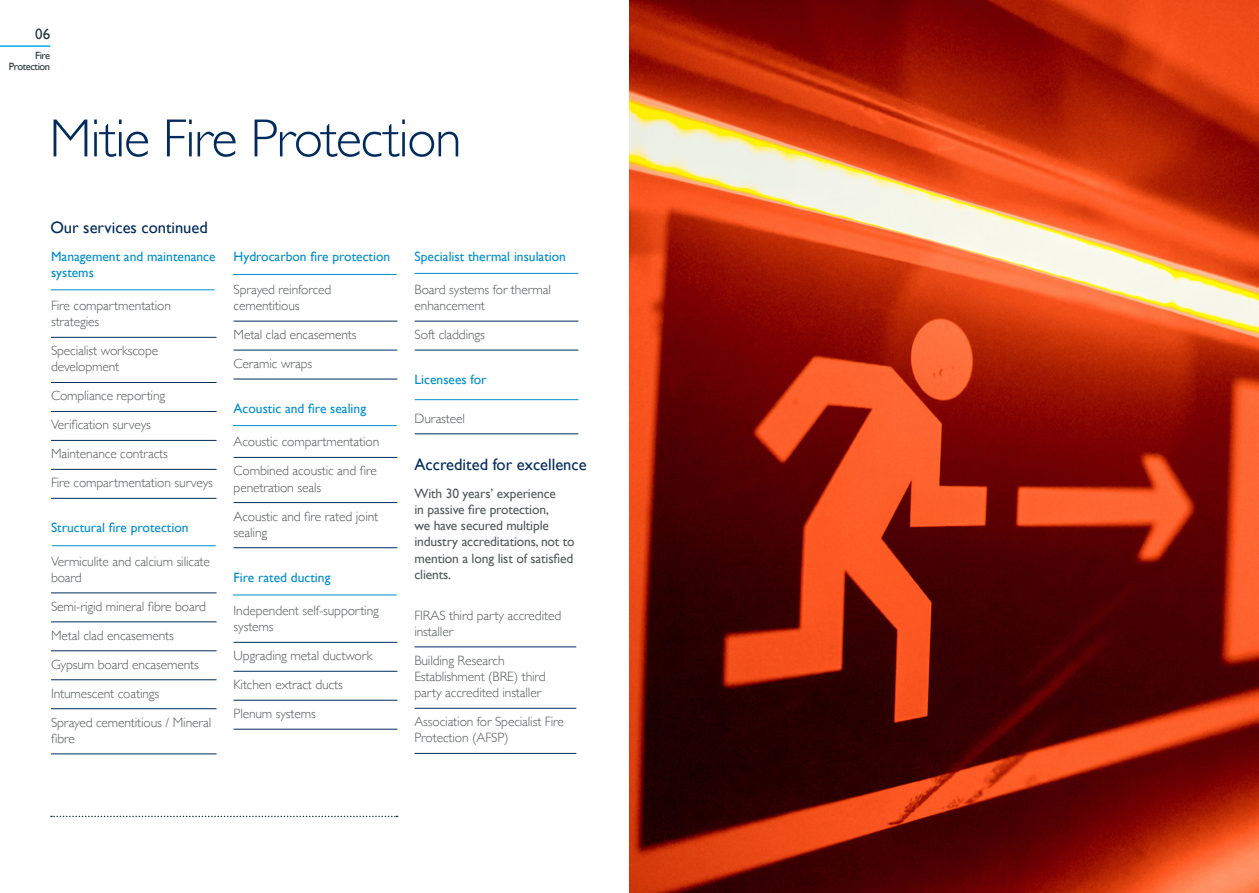
<style>
.page{position:relative;width:1259px;height:893px;background:#fff}
.page>*{position:absolute;margin:0;border:0;box-sizing:border-box;transform-origin:0 0}
.t1{font:300 54px "Gill Sans";letter-spacing:-.025em;color:#002b5c}
.Headers{font:16.5px "Gill Sans";color:#002b5c}
.t2{font:15px "Gill Sans";color:#26363a}
.Bullets{font:300 13.5px/16.2px "Gill Sans";letter-spacing:-.01em;color:#565a5c}
.second_heading{font:13.5px/16.2px "Gill Sans";color:#008dce}
.Accreditation_body{font:13.5px/16.2px "Gill Sans";letter-spacing:-.01em;color:#565a5c}
.t3{font:10.5px/10.5px "Gill Sans";letter-spacing:-.04em;color:#26363a;text-align:right}
</style>
<div class="page">
<hr style="left:0;top:45px;width:50px;height:2px;background:#00aeef">
<svg style="left:51px;top:816px;width:347px;height:1px"></svg>
<img style="left:629px;top:0;width:630px;height:893px">
<hr style="left:51px;top:337px;width:165px;height:1px;background:#002b5c">
<hr style="left:51px;top:382px;width:165px;height:1px;background:#002b5c">
<hr style="left:51px;top:411px;width:165px;height:1px;background:#002b5c">
<hr style="left:51px;top:440px;width:165px;height:1px;background:#002b5c">
<hr style="left:51px;top:469px;width:165px;height:1px;background:#002b5c">
<hr style="left:51px;top:498px;width:165px;height:1px;background:#002b5c">
<hr style="left:51px;top:592px;width:165px;height:1px;background:#002b5c">
<hr style="left:51px;top:621px;width:165px;height:1px;background:#002b5c">
<hr style="left:51px;top:650px;width:165px;height:1px;background:#002b5c">
<hr style="left:51px;top:679px;width:165px;height:1px;background:#002b5c">
<hr style="left:51px;top:708px;width:165px;height:1px;background:#002b5c">
<hr style="left:51px;top:753px;width:165px;height:1px;background:#002b5c">
<hr style="left:234px;top:321px;width:163px;height:1px;background:#002b5c">
<hr style="left:234px;top:350px;width:163px;height:1px;background:#002b5c">
<hr style="left:234px;top:379px;width:163px;height:1px;background:#002b5c">
<hr style="left:234px;top:457px;width:163px;height:1px;background:#002b5c">
<hr style="left:234px;top:502px;width:163px;height:1px;background:#002b5c">
<hr style="left:234px;top:547px;width:163px;height:1px;background:#002b5c">
<hr style="left:234px;top:642px;width:163px;height:1px;background:#002b5c">
<hr style="left:234px;top:671px;width:163px;height:1px;background:#002b5c">
<hr style="left:234px;top:700px;width:163px;height:1px;background:#002b5c">
<hr style="left:234px;top:729px;width:163px;height:1px;background:#002b5c">
<hr style="left:415px;top:321px;width:163px;height:1px;background:#002b5c">
<hr style="left:415px;top:350px;width:163px;height:1px;background:#002b5c">
<hr style="left:415px;top:433px;width:163px;height:1px;background:#002b5c">
<hr style="left:414px;top:646px;width:162px;height:1px;background:#002b5c">
<hr style="left:414px;top:708px;width:162px;height:1px;background:#002b5c">
<hr style="left:414px;top:753px;width:162px;height:1px;background:#002b5c">
<hr style="left:51px;top:289px;width:164px;height:1px;background:#008dce">
<hr style="left:233px;top:274px;width:164px;height:1px;background:#008dce">
<hr style="left:415px;top:273px;width:163px;height:1px;background:#008dce">
<hr style="left:415px;top:399px;width:163px;height:1px;background:#008dce">
<hr style="left:233px;top:425px;width:164px;height:1px;background:#008dce">
<hr style="left:233px;top:595px;width:164px;height:1px;background:#008dce">
<hr style="left:52px;top:545px;width:164px;height:1px;background:#008dce">
<p class="t2" style="left:35px;top:25px;width:16px">06</p>
<p class="t3" style="left:9px;top:51px;width:43px">Fire<br>Protection</p>
<p class="t1" style="left:49px;top:96px;width:414px">Mitie Fire Protection</p>
<p class="Headers" style="left:50px;top:217px;width:159px">Our services continued</p>
<p class="second_heading" style="left:51px;top:248px;width:166px">Management and maintenance systems</p>
<p class="Bullets" style="left:51px;top:297px;width:122px">Fire compartmentation strategies</p>
<p class="Bullets" style="left:51px;top:342px;width:109px">Specialist workscope development</p>
<p class="Bullets" style="left:51px;top:387px;width:116px">Compliance reporting</p>
<p class="Bullets" style="left:51px;top:416px;width:101px">Verification surveys</p>
<p class="Bullets" style="left:51px;top:445px;width:118px">Maintenance contracts</p>
<p class="Bullets" style="left:51px;top:474px;width:163px">Fire compartmentation surveys</p>
<p class="second_heading" style="left:51px;top:520px;width:139px">Structural fire protection</p>
<p class="Bullets" style="left:51px;top:552px;width:160px">Vermiculite and calcium silicate board</p>
<p class="Bullets" style="left:51px;top:598px;width:156px">Semi-rigid mineral fibre board</p>
<p class="Bullets" style="left:51px;top:627px;width:124px">Metal clad encasements</p>
<p class="Bullets" style="left:51px;top:656px;width:149px">Gypsum board encasements</p>
<p class="Bullets" style="left:51px;top:685px;width:110px">Intumescent coatings</p>
<p class="Bullets" style="left:51px;top:713px;width:162px">Sprayed cementitious / Mineral fibre</p>
<p class="second_heading" style="left:234px;top:248px;width:158px">Hydrocarbon fire protection</p>
<p class="Bullets" style="left:234px;top:281px;width:99px">Sprayed reinforced cementitious</p>
<p class="Bullets" style="left:234px;top:326px;width:124px">Metal clad encasements</p>
<p class="Bullets" style="left:234px;top:355px;width:80px">Ceramic wraps</p>
<p class="second_heading" style="left:234px;top:400px;width:134px">Acoustic and fire sealing</p>
<p class="Bullets" style="left:234px;top:433px;width:147px">Acoustic compartmentation</p>
<p class="Bullets" style="left:234px;top:462px;width:145px">Combined acoustic and fire penetration seals</p>
<p class="Bullets" style="left:234px;top:507px;width:146px">Acoustic and fire rated joint sealing</p>
<p class="second_heading" style="left:234px;top:569px;width:98px">Fire rated ducting</p>
<p class="Bullets" style="left:234px;top:602px;width:147px">Independent self-supporting systems</p>
<p class="Bullets" style="left:234px;top:647px;width:140px">Upgrading metal ductwork</p>
<p class="Bullets" style="left:234px;top:676px;width:111px">Kitchen extract ducts</p>
<p class="Bullets" style="left:234px;top:705px;width:84px">Plenum systems</p>
<p class="second_heading" style="left:415px;top:248px;width:153px">Specialist thermal insulation</p>
<p class="Bullets" style="left:415px;top:281px;width:138px">Board systems for thermal enhancement</p>
<p class="Bullets" style="left:415px;top:326px;width:72px">Soft claddings</p>
<p class="second_heading" style="left:415px;top:371px;width:73px">Licensees for</p>
<p class="Bullets" style="left:415px;top:410px;width:52px">Durasteel</p>
<p class="Headers" style="left:415px;top:455px;width:173px">Accredited for excellence</p>
<p class="Accreditation_body" style="left:414px;top:485px;width:162px">With 30 years’ experience<br>in passive fire protection,<br>we have secured multiple industry accreditations, not to mention a long list of satisfied clients.</p>
<p class="Bullets" style="left:414px;top:606px;width:148px">FIRAS third party accredited installer</p>
<p class="Bullets" style="left:414px;top:652px;width:133px">Building Research<br>Establishment (BRE) third party accredited installer</p>
<p class="Bullets" style="left:414px;top:713px;width:151px">Association for Specialist Fire<br>Protection (AFSP)</p>
</div>
